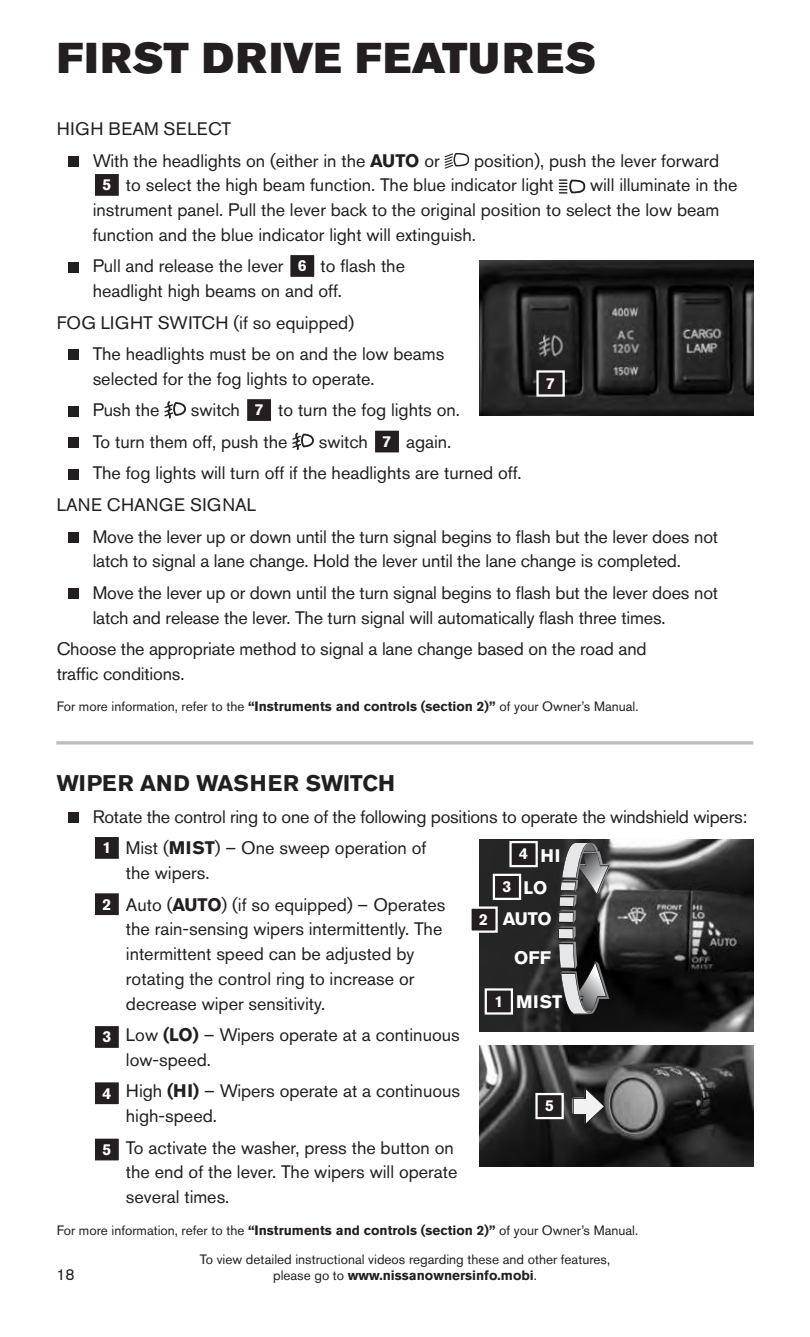
<style>
.page{position:relative;width:810px;height:1337px;background:#fff}
.page>*{position:absolute;margin:0;border:0;box-sizing:border-box;transform-origin:0 0}
.t1{font:42.75px "Akzidenz Grotesk Pro Super";letter-spacing:.025em;color:#231f20}
.t2{font:700 22.5px "Akzidenz Grotesk Pro";color:#231f20}
.t3{font:18px/24.8px "Akzidenz Grotesk Pro";color:#231f20}
.t4{font:18px "Akzidenz Grotesk Pro";letter-spacing:.02em;color:#231f20}
.t5{font:700 18px/39.4px "Akzidenz Grotesk Pro";color:#fff;text-align:center}
.t6{font:700 15.75px "Akzidenz Grotesk Pro";color:#fff}
.t7{font:15.75px "Akzidenz Grotesk Pro";color:#231f20}
.t8{font:13.5px "Akzidenz Grotesk Pro";color:#231f20}
.t9{font:700 13.5px "Akzidenz Grotesk Pro";color:#231f20}
.s1{font-weight:700}
.s2{font-weight:700;font-size:15.75px;color:#fff}
.s3{font-weight:400}
</style>
<div class="page">
<div style="left:68px;top:812px;width:10px;height:10px;background:#231f20"></div>
<div style="left:94px;top:836px;width:26px;height:24px;background:#231f20"></div>
<div style="left:93px;top:834px;width:28px;height:27px;border:2px solid #fff"></div>
<div style="left:94px;top:892px;width:26px;height:24px;background:#231f20"></div>
<div style="left:93px;top:891px;width:28px;height:26px;border:2px solid #fff"></div>
<div style="left:94px;top:1025px;width:26px;height:24px;background:#231f20"></div>
<div style="left:93px;top:1023px;width:28px;height:27px;border:2px solid #fff"></div>
<div style="left:94px;top:1081px;width:26px;height:24px;background:#231f20"></div>
<div style="left:93px;top:1080px;width:28px;height:26px;border:2px solid #fff"></div>
<div style="left:94px;top:1137px;width:26px;height:24px;background:#231f20"></div>
<div style="left:93px;top:1136px;width:28px;height:26px;border:2px solid #fff"></div>
<img style="left:480px;top:839px;width:273px;height:193px">
<div style="left:494px;top:875px;width:26px;height:24px;background:#231f20"></div>
<div style="left:493px;top:873px;width:28px;height:27px;border:2px solid #fff"></div>
<div style="left:470px;top:907px;width:27px;height:24px;background:#231f20"></div>
<div style="left:469px;top:906px;width:29px;height:26px;border:2px solid #fff"></div>
<div style="left:486px;top:989px;width:26px;height:24px;background:#231f20"></div>
<div style="left:485px;top:988px;width:28px;height:26px;border:2px solid #fff"></div>
<div style="left:511px;top:842px;width:26px;height:24px;background:#231f20"></div>
<div style="left:509px;top:841px;width:29px;height:26px;border:2px solid #fff"></div>
<svg style="left:558px;top:843px;width:53px;height:171px;background:#6b6b6c"></svg>
<div style="left:68px;top:156px;width:10px;height:11px;background:#231f20"></div>
<svg style="left:445px;top:153px;width:24px;height:16px"></svg>
<div style="left:94px;top:173px;width:26px;height:24px;background:#231f20"></div>
<div style="left:93px;top:172px;width:28px;height:26px;border:2px solid #fff"></div>
<svg style="left:559px;top:179px;width:26px;height:15px"></svg>
<div style="left:68px;top:262px;width:10px;height:10px;background:#231f20"></div>
<div style="left:289px;top:254px;width:26px;height:24px;background:#231f20"></div>
<div style="left:288px;top:253px;width:28px;height:26px;border:2px solid #fff"></div>
<div style="left:68px;top:350px;width:10px;height:10px;background:#231f20"></div>
<div style="left:68px;top:406px;width:10px;height:10px;background:#231f20"></div>
<svg style="left:164px;top:401px;width:22px;height:18px"></svg>
<div style="left:246px;top:398px;width:26px;height:24px;background:#231f20"></div>
<div style="left:245px;top:397px;width:28px;height:26px;border:2px solid #fff"></div>
<div style="left:68px;top:437px;width:10px;height:11px;background:#231f20"></div>
<svg style="left:292px;top:432px;width:22px;height:18px"></svg>
<div style="left:374px;top:429px;width:26px;height:24px;background:#231f20"></div>
<div style="left:373px;top:428px;width:28px;height:27px;border:2px solid #fff"></div>
<div style="left:68px;top:469px;width:10px;height:10px;background:#231f20"></div>
<div style="left:68px;top:532px;width:10px;height:10px;background:#231f20"></div>
<div style="left:68px;top:588px;width:10px;height:11px;background:#231f20"></div>
<img style="left:480px;top:260px;width:273px;height:155px">
<div style="left:538px;top:371px;width:26px;height:24px;background:#231f20"></div>
<div style="left:536px;top:370px;width:29px;height:26px;border:2px solid #fff"></div>
<img style="left:480px;top:1045px;width:273px;height:121px">
<div style="left:537px;top:1094px;width:26px;height:24px;background:#231f20"></div>
<div style="left:535px;top:1093px;width:29px;height:26px;border:2px solid #fff"></div>
<svg style="left:572px;top:1076px;width:33px;height:49px"></svg>
<hr style="left:56px;top:741px;width:697px;height:3px;background:#bcbec0">
<h1 class="t1" style="left:57px;top:30px;width:540px">FIRST DRIVE FEATURES</h1>
<p class="t3" style="left:93px;top:113px;width:349px;line-height:31.5px;text-indent:-36px">HIGH BEAM SELECT<br>With the headlights on (either in the <span class="s1">AUTO</span> or</p>
<p class="t3" style="left:102px;top:148px;width:618px;text-indent:372px">position), push the lever forward<br><span class="s2">5</span> to select the high beam function. The blue indicator light</p>
<p class="t3" style="left:93px;top:173px;width:646px;text-indent:497px">will illuminate in the instrument panel. Pull the lever back to the original position to select the low beam function and the blue indicator light will extinguish.</p>
<p class="t3" style="left:93px;top:254px;width:314px">Pull and release the lever <span class="s2">6</span> to flash the headlight high beams on and off.</p>
<p class="t3" style="left:93px;top:306px;width:353px;line-height:31.5px;text-indent:-36px">FOG LIGHT SWITCH (if so equipped)<br>The headlights must be on and the low beams</p>
<p class="t3" style="left:93px;top:363px;width:284px;line-height:31.5px">selected for the fog lights to operate.<br>Push the</p>
<p class="t6" style="left:546px;top:373px;width:10px">7</p>
<p class="t3" style="left:93px;top:394px;width:369px;line-height:31.5px;text-indent:98px">switch <span class="s2">7</span> to turn the fog lights on.<br>To turn them off, push the</p>
<p class="t3" style="left:319px;top:429px;width:134px">switch <span class="s2">7</span> again.</p>
<p class="t3" style="left:93px;top:461px;width:431px">The fog lights will turn off if the headlights are turned off.</p>
<p class="t4" style="left:57px;top:493px;width:201px">LANE CHANGE SIGNAL</p>
<p class="t3" style="left:93px;top:524px;width:627px">Move the lever up or down until the turn signal begins to flash but the lever does not</p>
<p class="t3" style="left:93px;top:545px;width:627px;line-height:31.5px">latch to signal a lane change. Hold the lever until the lane change is completed.<br>Move the lever up or down until the turn signal begins to flash but the lever does not</p>
<p class="t3" style="left:57px;top:601px;width:610px;line-height:31.5px;text-indent:36px">latch and release the lever. The turn signal will automatically flash three times.<br>Choose the appropriate method to signal a lane change based on the road and</p>
<p class="t3" style="left:57px;top:661px;width:129px">traffic conditions.</p>
<p class="t8" style="left:57px;top:698px;width:583px">For more information, refer to the <span class="s1">“Instruments and controls (section 2)”</span> of your Owner’s Manual.</p>
<p class="t2" style="left:57px;top:769px;width:340px">WIPER AND WASHER SWITCH</p>
<p class="t3" style="left:102px;top:800px;width:646px;line-height:31.5px;text-indent:-10px">Rotate the control ring to one of the following positions to operate the windshield wipers:<br><span class="s2">1</span> Mist (<span class="s1">MIST</span>) – One sweep operation of</p>
<p class="t3" style="left:102px;top:857px;width:344px;line-height:31.5px;text-indent:23px">the wipers.<br><span class="s2">2</span> Auto (<span class="s1">AUTO</span>) (if so equipped) – Operates</p>
<p class="t3" style="left:126px;top:916px;width:318px">the rain-sensing wipers intermittently. The intermittent speed can be adjusted by rotating the control ring to increase or decrease wiper sensitivity.</p>
<p class="t3" style="left:126px;top:1022px;width:335px;text-indent:-23px"><span class="s2">3</span> Low <span class="s1">(LO)</span> – Wipers operate at a continuous low-speed.</p>
<p class="t3" style="left:126px;top:1078px;width:336px;text-indent:-23px"><span class="s2">4</span> High <span class="s1">(HI)</span> – Wipers operate at a continuous high-speed.</p>
<p class="t3" style="left:126px;top:1135px;width:333px;text-indent:-23px"><span class="s2">5</span> To activate the washer, press the button on the end of the lever. The wipers will operate several times.</p>
<p class="t8" style="left:57px;top:1221px;width:583px">For more information, refer to the <span class="s1">“Instruments and controls (section 2)”</span> of your Owner’s Manual.</p>
<p class="t6" style="left:519px;top:843px;width:10px">4</p>
<p class="t5" style="left:524px;top:867px;width:25px">LO</p>
<p class="t5" style="left:541px;top:835px;width:21px">HI</p>
<p class="t6" style="left:503px;top:876px;width:10px">3</p>
<p class="t5" style="left:503px;top:898px;width:51px">AUTO<br>OFF</p>
<p class="t5" style="left:516px;top:982px;width:48px">MIST</p>
<p class="t6" style="left:479px;top:909px;width:10px">2</p>
<p class="t6" style="left:494px;top:991px;width:10px">1</p>
<p class="t6" style="left:545px;top:1095px;width:10px">5</p>
<p class="t8" style="left:200px;top:1250px;width:412px">To view detailed instructional videos regarding these and other features,</p>
<p class="t7" style="left:57px;top:1264px;width:20px">18</p>
<p class="t9" style="left:273px;top:1266px;width:265px"><span class="s3">please go to</span> www.nissanownersinfo.mobi<span class="s3">.</span></p>
</div>
